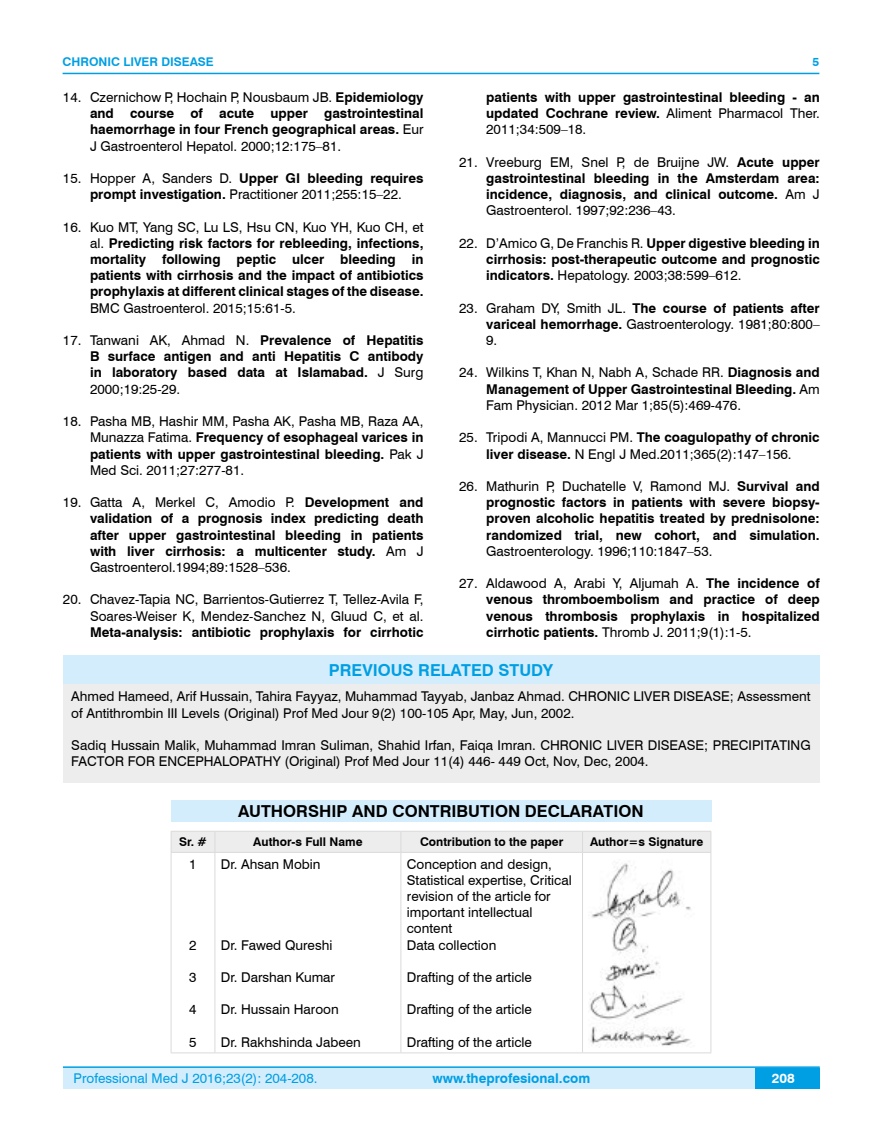
<style>
.page{position:relative;width:882px;height:1145px;background:#fff}
.page>*{position:absolute;margin:0;border:0;box-sizing:border-box;transform-origin:0 0}
.t1{font:700 16.5px "Swiss 721 BT";color:#000}
.t2{font:700 16.5px "Swiss 721 BT";color:#009fe3}
.t3{font:700 13.5px/16.2px "Swiss 721 BT";color:#000;text-align:justify}
.t4{font:13.5px/16.2px "Swiss 721 BT";color:#000;text-align:justify}
.t5{font:13.5px "Swiss 721 BT";color:#009fe3}
.t6{font:700 13.5px "Swiss 721 BT";color:#009fe3}
.t7{font:700 13.5px "Swiss 721 BT";color:#fff}
.t8{font:700 12px "Swiss 721 BT";color:#000}
.t9{font:700 12px "Swiss 721 BT";color:#009fe3}
.s1{font-weight:400}
.s2{font-weight:700}
</style>
<div class="page">
<div style="left:63px;top:1067px;width:756px;height:21px;background:#d4edfc"></div>
<hr style="left:63px;top:1066px;width:756px;height:2px;background:#009fe3">
<div style="left:754px;top:1068px;width:65px;height:20px;background:#009fe3"></div>
<hr style="left:63px;top:73px;width:756px;height:1px;background:#009fe3">
<div style="left:63px;top:683px;width:756px;height:99px;background:#ededed"></div>
<div style="left:63px;top:655px;width:756px;height:28px;background:#d4edfc"></div>
<div style="left:171px;top:800px;width:540px;height:21px;background:#d4edfc"></div>
<div style="left:171px;top:831px;width:540px;height:21px;background:#ededed"></div>
<hr style="left:171px;top:852px;width:44px;height:1px;background:#dadada">
<hr style="left:171px;top:852px;width:1px;height:200px;background:#dadada">
<hr style="left:215px;top:852px;width:185px;height:1px;background:#dadada">
<hr style="left:214px;top:852px;width:1px;height:200px;background:#dadada">
<hr style="left:400px;top:852px;width:182px;height:1px;background:#dadada">
<hr style="left:400px;top:852px;width:1px;height:200px;background:#dadada">
<hr style="left:582px;top:852px;width:129px;height:1px;background:#dadada">
<hr style="left:582px;top:852px;width:1px;height:200px;background:#dadada">
<hr style="left:710px;top:852px;width:1px;height:200px;background:#dadada">
<hr style="left:171px;top:1052px;width:44px;height:1px;background:#dadada">
<hr style="left:215px;top:1052px;width:185px;height:1px;background:#dadada">
<hr style="left:400px;top:1052px;width:182px;height:1px;background:#dadada">
<hr style="left:582px;top:1052px;width:129px;height:1px;background:#dadada">
<img style="left:588px;top:862px;width:104px;height:184px">
<p class="t9" style="left:63px;top:53px;width:153px">CHRONIC LIVER DISEASE</p>
<p class="t9" style="left:812px;top:53px;width:8px">5</p>
<p class="t3" style="left:90px;top:89px;width:335px;text-indent:-27px"><span class="s1">14. Czernichow P, Hochain P, Nousbaum JB.</span> Epidemiology and course of acute upper gastrointestinal haemorrhage in four French geographical areas. <span class="s1">Eur J Gastroenterol Hepatol. 2000;12:175–81.</span></p>
<p class="t4" style="left:63px;top:170px;width:362px;text-align:center">15. Hopper A, Sanders D. <span class="s2">Upper GI bleeding requires prompt investigation.</span> Practitioner 2011;255:15–22.</p>
<p class="t3" style="left:90px;top:218px;width:335px;text-indent:-27px"><span class="s1">16. Kuo MT, Yang SC, Lu LS, Hsu CN, Kuo YH, Kuo CH, et al.</span> Predicting risk factors for rebleeding, infections, mortality following peptic ulcer bleeding in patients with cirrhosis and the impact of antibiotics prophylaxis at different clinical stages of the disease.</p>
<p class="t4" style="left:90px;top:299px;width:207px">BMC Gastroenterol. 2015;15:61-5.</p>
<p class="t3" style="left:90px;top:332px;width:335px;text-indent:-27px"><span class="s1">17. Tanwani AK, Ahmad N.</span> Prevalence of Hepatitis B surface antigen and anti Hepatitis C antibody in laboratory based data at Islamabad. <span class="s1">J Surg 2000;19:25-29.</span></p>
<p class="t4" style="left:90px;top:413px;width:335px;text-indent:-27px">18. Pasha MB, Hashir MM, Pasha AK, Pasha MB, Raza AA, Munazza Fatima. <span class="s2">Frequency of esophageal varices in patients with upper gastrointestinal bleeding.</span> Pak J Med Sci. 2011;27:277-81.</p>
<p class="t3" style="left:90px;top:494px;width:335px;text-indent:-27px"><span class="s1">19. Gatta A, Merkel C, Amodio P.</span> Development and validation of a prognosis index predicting death after upper gastrointestinal bleeding in patients with liver cirrhosis: a multicenter study. <span class="s1">Am J Gastroenterol.1994;89:1528–536.</span></p>
<p class="t4" style="left:63px;top:591px;width:362px;text-align:right">20. Chavez-Tapia NC, Barrientos-Gutierrez T, Tellez-Avila F,<br>Soares-Weiser K, Mendez-Sanchez N, Gluud C, et al.</p>
<p class="t3" style="left:90px;top:623px;width:335px">Meta-analysis: antibiotic prophylaxis for cirrhotic</p>
<p class="t3" style="left:486px;top:89px;width:335px">patients with upper gastrointestinal bleeding - an updated Cochrane review. <span class="s1">Aliment Pharmacol Ther.<br>2011;34:509–18.</span></p>
<p class="t3" style="left:486px;top:153px;width:335px;text-indent:-27px"><span class="s1">21. Vreeburg EM, Snel P, de Bruijne JW.</span> Acute upper gastrointestinal bleeding in the Amsterdam area: incidence, diagnosis, and clinical outcome. <span class="s1">Am J Gastroenterol. 1997;92:236–43.</span></p>
<p class="t3" style="left:486px;top:234px;width:335px;text-indent:-27px"><span class="s1">22. D’Amico G, De Franchis R.</span> Upper digestive bleeding in cirrhosis: post-therapeutic outcome and prognostic indicators. <span class="s1">Hepatology. 2003;38:599–612.</span></p>
<p class="t4" style="left:486px;top:299px;width:335px;text-indent:-27px">23. Graham DY, Smith JL. <span class="s2">The course of patients after variceal hemorrhage.</span> Gastroenterology. 1981;80:800– 9.</p>
<p class="t4" style="left:486px;top:364px;width:335px;text-indent:-27px">24. Wilkins T, Khan N, Nabh A, Schade RR. <span class="s2">Diagnosis and Management of Upper Gastrointestinal Bleeding.</span> Am Fam Physician. 2012 Mar 1;85(5):469-476.</p>
<p class="t4" style="left:459px;top:429px;width:362px;text-align:center">25. Tripodi A, Mannucci PM. <span class="s2">The coagulopathy of chronic liver disease.</span> N Engl J Med.2011;365(2):147–156.</p>
<p class="t3" style="left:486px;top:477px;width:335px;text-indent:-27px"><span class="s1">26. Mathurin P, Duchatelle V, Ramond MJ.</span> Survival and prognostic factors in patients with severe biopsy&shy;proven alcoholic hepatitis treated by prednisolone: randomized trial, new cohort, and simulation.</p>
<p class="t4" style="left:486px;top:542px;width:228px">Gastroenterology. 1996;110:1847–53.</p>
<p class="t3" style="left:486px;top:575px;width:335px;text-indent:-27px"><span class="s1">27. Aldawood A, Arabi Y, Aljumah A.</span> The incidence of venous thromboembolism and practice of deep venous thrombosis prophylaxis in hospitalized cirrhotic patients. <span class="s1">Thromb J. 2011;9(1):1-5.</span></p>
<p class="t2" style="left:328px;top:658px;width:226px">PREVIOUS RELATED STUDY</p>
<p class="t4" style="left:71px;top:688px;width:740px">Ahmed Hameed, Arif Hussain, Tahira Fayyaz, Muhammad Tayyab, Janbaz Ahmad. CHRONIC LIVER DISEASE; Assessment of Antithrombin III Levels (Original) Prof Med Jour 9(2) 100-105 Apr, May, Jun, 2002.</p>
<p class="t4" style="left:71px;top:736px;width:740px">Sadiq Hussain Malik, Muhammad Imran Suliman, Shahid Irfan, Faiqa Imran. CHRONIC LIVER DISEASE; PRECIPITATING<br>FACTOR FOR ENCEPHALOPATHY (Original) Prof Med Jour 11(4) 446- 449 Oct, Nov, Dec, 2004.</p>
<p class="t1" style="left:238px;top:799px;width:406px">AUTHORSHIP AND CONTRIBUTION DECLARATION</p>
<p class="t8" style="left:179px;top:833px;width:29px">Sr. #</p>
<p class="t8" style="left:253px;top:833px;width:111px">Author-s Full Name</p>
<p class="t8" style="left:420px;top:833px;width:145px">Contribution to the paper</p>
<p class="t8" style="left:589px;top:833px;width:115px">Author=s Signature</p>
<p class="t4" style="left:189px;top:855px;width:9px">1</p>
<p class="t4" style="left:406px;top:855px;width:166px;text-align:left">Conception and design,<br>Statistical expertise, Critical revision of the article for important intellectual content<br>Data collection</p>
<p class="t4" style="left:406px;top:968px;width:126px">Drafting of the article</p>
<p class="t4" style="left:406px;top:1001px;width:126px">Drafting of the article</p>
<p class="t4" style="left:406px;top:1033px;width:126px">Drafting of the article</p>
<p class="t4" style="left:221px;top:855px;width:101px">Dr. Ahsan Mobin</p>
<p class="t4" style="left:221px;top:936px;width:113px">Dr. Fawed Qureshi</p>
<p class="t4" style="left:221px;top:968px;width:116px">Dr. Darshan Kumar</p>
<p class="t4" style="left:221px;top:1001px;width:119px">Dr. Hussain Haroon</p>
<p class="t4" style="left:221px;top:1033px;width:141px">Dr. Rakhshinda Jabeen</p>
<p class="t4" style="left:189px;top:936px;width:9px">2</p>
<p class="t4" style="left:189px;top:968px;width:9px">3</p>
<p class="t4" style="left:189px;top:1001px;width:9px">4</p>
<p class="t4" style="left:189px;top:1033px;width:9px">5</p>
<p class="t5" style="left:74px;top:1069px;width:245px">Professional Med J 2016;23(2): 204-208.</p>
<p class="t6" style="left:432px;top:1069px;width:159px">www.theprofesional.com</p>
<p class="t7" style="left:771px;top:1069px;width:24px">208</p>
</div>
